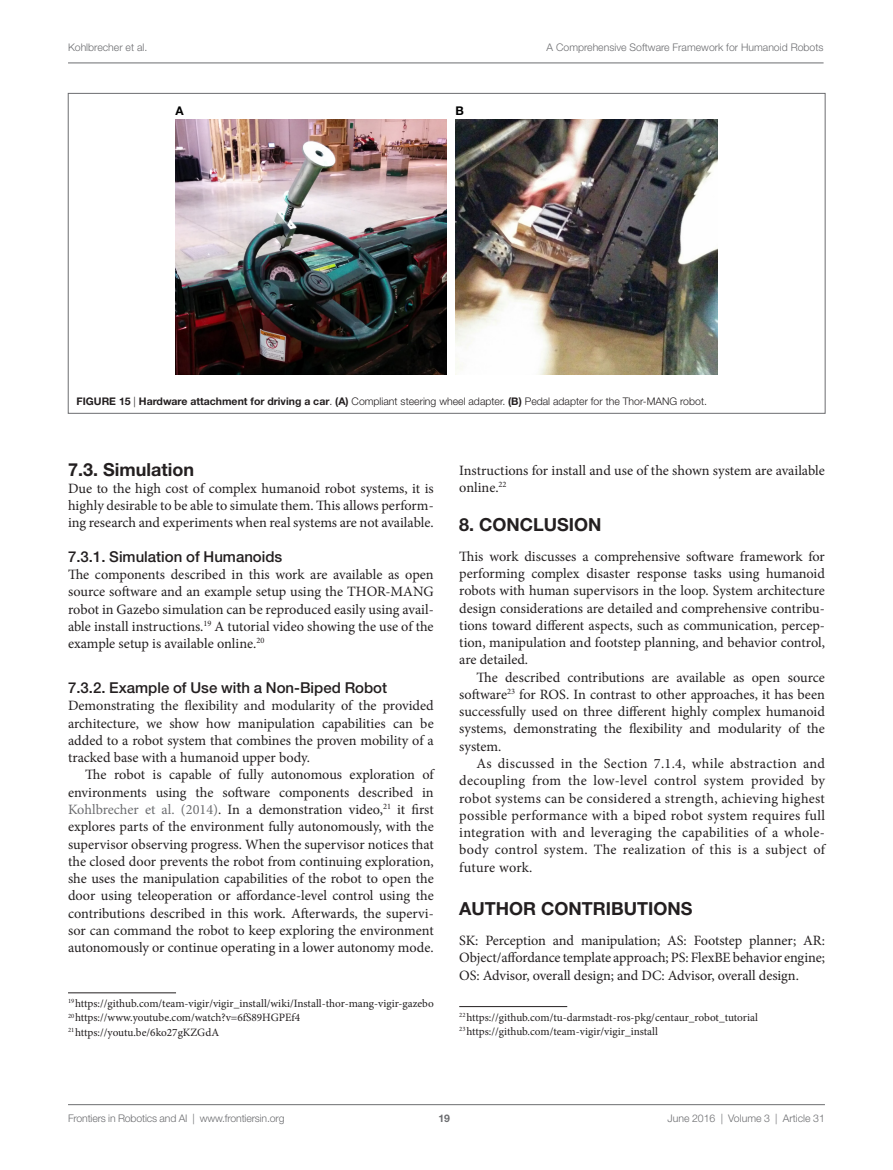
<style>
.page{position:relative;width:893px;height:1170px;background:#fff}
.page>*{position:absolute;margin:0;border:0;box-sizing:border-box;transform-origin:0 0}
.t1{font:700 18px "Helvetica Neue LT Std";color:#231f20}
.t2{font:500 15px "Helvetica Neue LT Std";color:#231f20}
.t3{font:14.25px/17.2px "Minion Pro";letter-spacing:-.005em;color:#231f20;text-align:justify}
.t4{font:700 12px "Helvetica Neue LT Std";color:#000}
.t5{font:11.25px/14.2px "Minion Pro";color:#231f20}
.t6{font:300 10.5px "Helvetica Neue LT Std";color:#6c6d70}
.t7{font:300 10.5px "Helvetica Neue LT Std";color:#231f20}
.t8{font:700 10.5px "Helvetica Neue LT Std";color:#6c6d70}
.s1{font-weight:700}
.s2{color:#6c6d70}
</style>
<div class="page">
<img style="left:175px;top:120px;width:272px;height:255px">
<img style="left:455px;top:119px;width:263px;height:256px">
<hr style="left:68px;top:1104px;width:757px;height:1px;background:#6c6d70">
<hr style="left:68px;top:63px;width:756px;height:1px;background:#6c6d70">
<hr style="left:68px;top:992px;width:108px;height:1px;background:#231f20">
<hr style="left:459px;top:1006px;width:108px;height:1px;background:#231f20">
<p class="t6" style="left:68px;top:41px;width:81px">Kohlbrecher et al.</p>
<p class="t6" style="left:547px;top:41px;width:278px">A Comprehensive Software Framework for Humanoid Robots</p>
<p class="t4" style="left:175px;top:103px;width:10px">A</p>
<p class="t4" style="left:455px;top:103px;width:10px">B</p>
<p class="t7" style="left:77px;top:394px;width:632px"><span class="s1">FIGURE 15</span> | <span class="s1">Hardware attachment for driving a car</span>. <span class="s1">(A)</span> Compliant steering wheel adapter. <span class="s1">(B)</span> Pedal adapter for the Thor-MANG robot.</p>
<p class="t1" style="left:68px;top:458px;width:127px">7.3. Simulation</p>
<p class="t3" style="left:68px;top:479px;width:367px">Due to the high cost of complex humanoid robot systems, it is highly desirable to be able to simulate them. This allows perform&shy;ing research and experiments when real systems are not available.</p>
<p class="t2" style="left:68px;top:547px;width:216px">7.3.1. Simulation of Humanoids</p>
<p class="t3" style="left:68px;top:566px;width:367px">The components described in this work are available as open source software and an example setup using the THOR-MANG robot in Gazebo simulation can be reproduced easily using avail&shy;able install instructions.<sup>19</sup> A tutorial video showing the use of the example setup is available online.<sup>20</sup></p>
<p class="t2" style="left:68px;top:678px;width:321px">7.3.2. Example of Use with a Non-Biped Robot</p>
<p class="t3" style="left:68px;top:697px;width:367px">Demonstrating the flexibility and modularity of the provided architecture, we show how manipulation capabilities can be added to a robot system that combines the proven mobility of a tracked base with a humanoid upper body.</p>
<p class="t3" style="left:68px;top:766px;width:367px;text-indent:17px">The robot is capable of fully autonomous exploration of environments using the software components described in <span class="s2">Kohlbrecher et al. (2014)</span>. In a demonstration video,<sup>21</sup> it first explores parts of the environment fully autonomously, with the supervisor observing progress. When the supervisor notices that the closed door prevents the robot from continuing exploration, she uses the manipulation capabilities of the robot to open the door using teleoperation or affordance-level control using the contributions described in this work. Afterwards, the supervi&shy;sor can command the robot to keep exploring the environment autonomously or continue operating in a lower autonomy mode.</p>
<p class="t5" style="left:68px;top:996px;width:367px"><sup>19</sup>https://github.com/team-vigir/vigir_install/wiki/Install-thor-mang-vigir-gazebo<br><sup>20</sup>https://www.youtube.com/watch?v=6fS89HGPEf4<br><sup>21</sup>https://youtu.be/6ko27gKZGdA</p>
<p class="t3" style="left:459px;top:461px;width:367px">Instructions for install and use of the shown system are available online.<sup>22</sup></p>
<p class="t1" style="left:459px;top:513px;width:34px">8. CONCL</p>
<p class="t1" style="left:544px;top:513px;width:45px">USION</p>
<p class="t3" style="left:459px;top:547px;width:367px">This work discusses a comprehensive software framework for performing complex disaster response tasks using humanoid robots with human supervisors in the loop. System architecture design considerations are detailed and comprehensive contribu&shy;tions toward different aspects, such as communication, percep&shy;tion, manipulation and footstep planning, and behavior control, are detailed.</p>
<p class="t3" style="left:459px;top:668px;width:367px;text-indent:17px">The described contributions are available as open source software<sup>23</sup> for ROS. In contrast to other approaches, it has been successfully used on three different highly complex humanoid systems, demonstrating the flexibility and modularity of the system.</p>
<p class="t3" style="left:459px;top:754px;width:367px;text-indent:17px">As discussed in the Section 7.1.4, while abstraction and decoupling from the low-level control system provided by robot systems can be considered a strength, achieving highest possible performance with a biped robot system requires full integration with and leveraging the capabilities of a whole&shy;body control system. The realization of this is a subject of future work.</p>
<p class="t1" style="left:459px;top:897px;width:96px">AUTHOR CON</p>
<p class="t1" style="left:582px;top:897px;width:112px">TRIBUTIONS</p>
<p class="t3" style="left:459px;top:931px;width:367px">SK: Perception and manipulation; AS: Footstep planner; AR:<br>Object/affordance template approach; PS: FlexBE behavior engine; OS: Advisor, overall design; and DC: Advisor, overall design.</p>
<p class="t5" style="left:459px;top:1010px;width:300px"><sup>22</sup>https://github.com/tu-darmstadt-ros-pkg/centaur_robot_tutorial<br><sup>23</sup>https://github.com/team-vigir/vigir_install</p>
<p class="t6" style="left:68px;top:1111px;width:218px">Frontiers in Robotics and AI | www.frontiersin.org</p>
<p class="t6" style="left:667px;top:1111px;width:159px">June 2016 | Volume 3 | Article 31</p>
<p class="t8" style="left:439px;top:1111px;width:13px">19</p>
</div>
